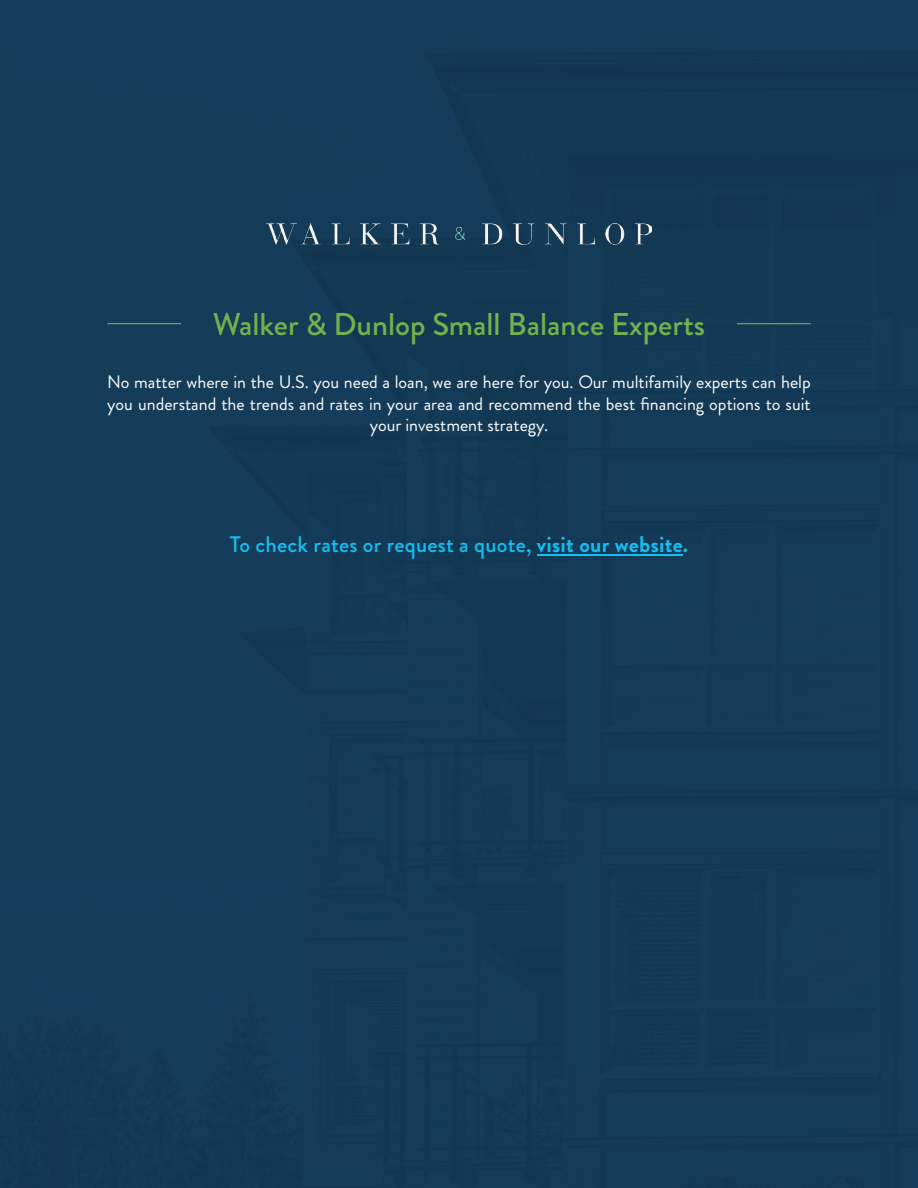
<style>
.page{position:relative;width:918px;height:1188px;background:#143c59}
.page>*{position:absolute;margin:0;border:0;box-sizing:border-box;transform-origin:0 0}
.t1{font:500 31.5px "Brandon Grotesque";color:#71b24d}
.t2{font:500 22.5px "Brandon Grotesque";letter-spacing:.01em;color:#14bef0}
.t3{font:18px/21.6px "Brandon Grotesque";color:#fff;text-align:center}
.s1{font-weight:700}
</style>
<div class="page">
<hr style="left:737px;top:323px;width:74px;height:1px;background:#71b24d">
<hr style="left:107px;top:323px;width:74px;height:1px;background:#71b24d">
<img style="left:267px;top:223px;width:384px;height:22px">
<hr style="left:537px;top:555px;width:146px;height:1px;background:#14bef0">
<h1 class="t1" style="left:213px;top:302px;width:494px">Walker &amp; Dunlop Small Balance Experts</h1>
<p class="t3" style="left:107px;top:371px;width:705px">No matter where in the U.S. you need a loan, we are here for you. Our multifamily experts can help you understand the trends and rates in your area and recommend the best financing options to suit your investment strategy.</p>
<p class="t2" style="left:230px;top:529px;width:460px">To check rates or request a quote, <span class="s1">visit our website.</span></p>
</div>
